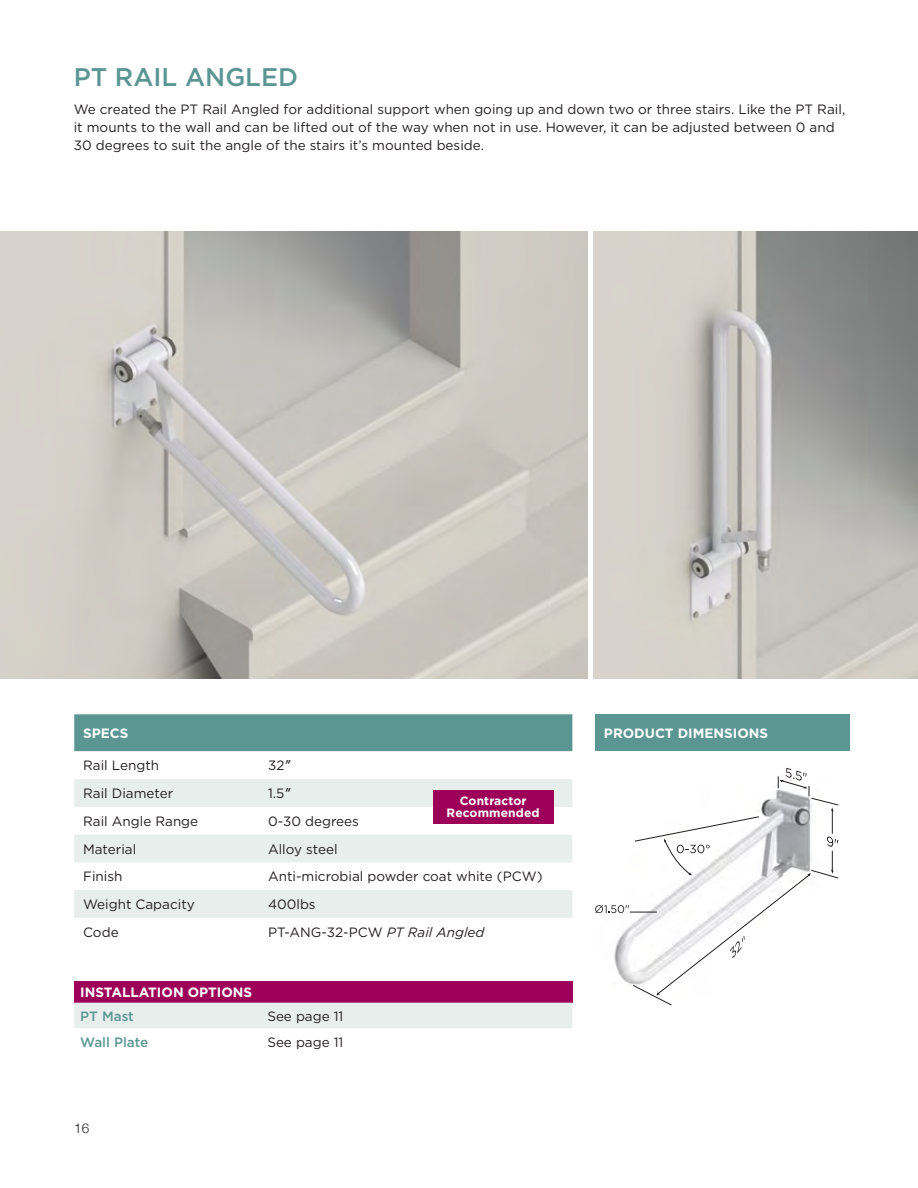
<style>
.page{position:relative;width:918px;height:1188px;background:#fff}
.page>*{position:absolute;margin:0;border:0;box-sizing:border-box;transform-origin:0 0}
.t1{font:500 25.5px "Gotham";color:#5b9692}
.t2{font:13.5px/18px "Gotham";color:#231f20}
.t3{font:700 13.5px "Gotham";color:#fff}
.t4{font:500 13.5px "Gotham";color:#5b9692}
.t5{font:300 13.5px "Helvetica Neue";color:#231f20}
.t6{font:700 12px/12px "Gotham";letter-spacing:.01em;color:#fff;text-align:center}
.s1{font-family:"Helvetica"}
.s2{font-style:italic}
</style>
<div class="page">
<div style="left:74px;top:714px;width:498px;height:37px;background:#5b9692"></div>
<svg style="left:74px;top:779px;width:498px;height:139px;fill:#e8eeec"></svg>
<div style="left:595px;top:714px;width:254px;height:37px;background:#5b9692"></div>
<div style="left:74px;top:981px;width:498px;height:22px;background:#9c0058"></div>
<div style="left:74px;top:1003px;width:498px;height:25px;background:#e8eeec"></div>
<div style="left:433px;top:790px;width:120px;height:33px;background:#9c0058"></div>
<img style="left:0;top:232px;width:588px;height:446px">
<img style="left:594px;top:232px;width:324px;height:446px">
<svg style="left:595px;top:767px;width:244px;height:238px"></svg>
<h1 class="t1" style="left:74px;top:63px;width:226px">PT RAIL ANGLED</h1>
<p class="t2" style="left:74px;top:100px;width:773px">We created the PT Rail Angled for additional support when going up and down two or three stairs. Like the PT Rail, it mounts to the wall and can be lifted out of the way when not in use. However, it can be adjusted between 0 and<br>30 degrees to suit the angle of the stairs it’s mounted beside.</p>
<p class="t3" style="left:83px;top:725px;width:47px">SPECS</p>
<p class="t2" style="left:83px;top:756px;width:77px">Rail Length</p>
<p class="t2" style="left:268px;top:756px;width:25px">32<span class="s1">″</span></p>
<p class="t2" style="left:83px;top:784px;width:92px">Rail Diameter</p>
<p class="t2" style="left:268px;top:784px;width:25px">1.5<span class="s1">″</span></p>
<p class="t2" style="left:83px;top:812px;width:117px">Rail Angle Range</p>
<p class="t2" style="left:268px;top:812px;width:92px">0-30 degrees</p>
<p class="t2" style="left:83px;top:839px;width:55px">Material</p>
<p class="t2" style="left:268px;top:839px;width:71px">Alloy steel</p>
<p class="t2" style="left:83px;top:867px;width:41px">Finish</p>
<p class="t2" style="left:268px;top:867px;width:276px">Anti-microbial powder coat white (PCW)</p>
<p class="t2" style="left:83px;top:895px;width:113px">Weight Capacity</p>
<p class="t2" style="left:268px;top:895px;width:49px">400lbs</p>
<p class="t2" style="left:83px;top:923px;width:37px">Code</p>
<p class="t2" style="left:268px;top:923px;width:218px">PT-ANG-32-PCW <span class="s2">PT Rail Angled</span></p>
<p class="t6" style="left:447px;top:794px;width:94px">Contractor<br>Recommended</p>
<p class="t3" style="left:80px;top:984px;width:174px">INSTALLATION OPTIONS</p>
<p class="t4" style="left:80px;top:1009px;width:55px">PT Mast</p>
<p class="t2" style="left:267px;top:1007px;width:78px">See page 11</p>
<p class="t4" style="left:80px;top:1035px;width:70px">Wall Plate</p>
<p class="t2" style="left:267px;top:1033px;width:78px">See page 11</p>
<p class="t5" style="left:74px;top:1120px;width:17px">16</p>
<p class="t3" style="left:604px;top:725px;width:166px">PRODUCT DIMENSIONS</p>
</div>
